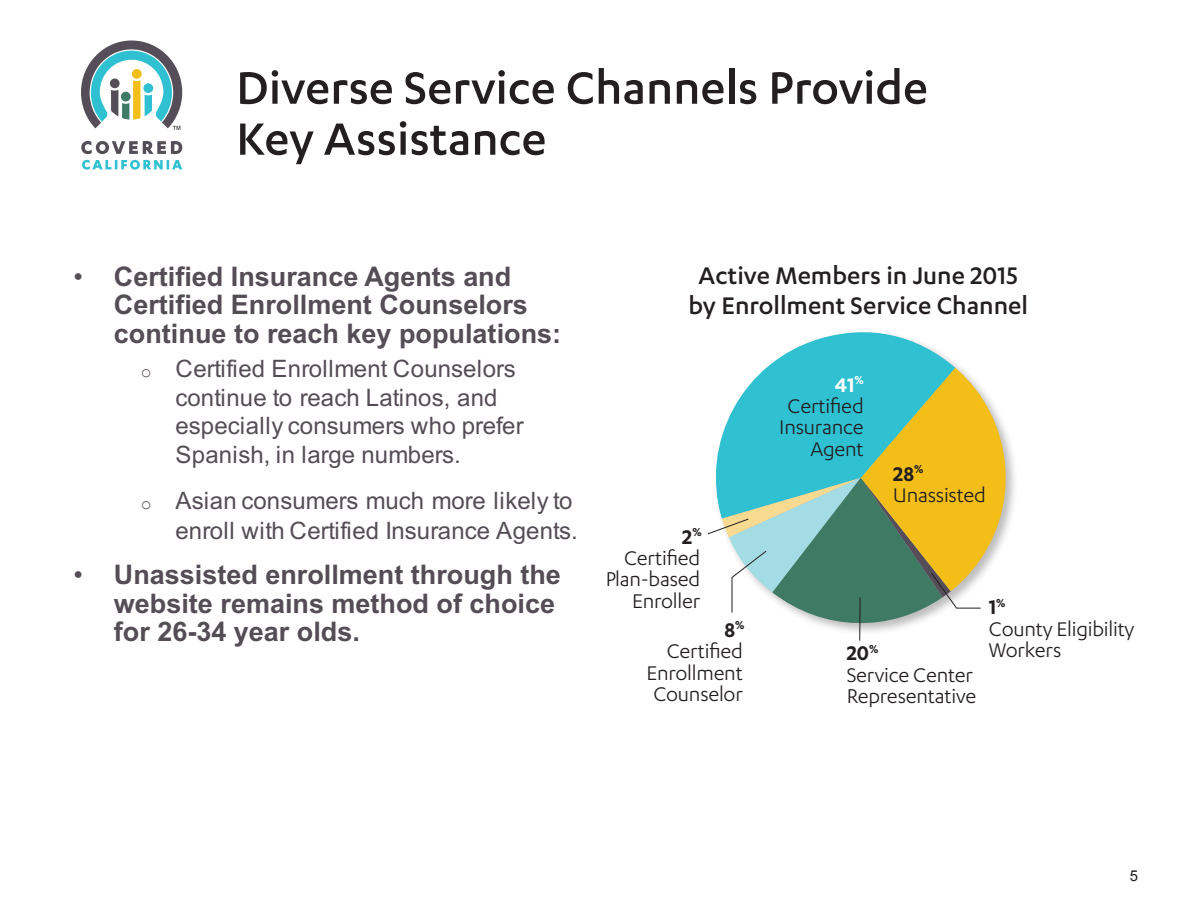
<style>
.page{position:relative;width:1188px;height:918px;background:#fff}
.page>*{position:absolute;margin:0;border:0;box-sizing:border-box;transform-origin:0 0}
.t1{font:500 52.5px/51px "Karbon";color:#231f20}
.t2{font:500 27.9px/29.5px "Karbon";color:#231f20;text-align:center}
.t3{font:700 27px/28.5px "Arial";color:#554d56}
.t4{font:24px/28.5px "Arial";letter-spacing:.005em;color:#554d56}
.t5{font:22.95px/21.3px "Karbon";letter-spacing:-.01em;color:#231f20}
.t6{font:600 22.95px "Karbon";color:#231f20}
.t7{font:15px "Arial";color:#231f20}
.s1{font-weight:400}
.s2{font-family:"Courier New";font-size:18px}
.s3{font-weight:600}
.s4{font-weight:600;color:#fff}
</style>
<div class="page">
<svg style="left:81px;top:141px;width:101px;height:13px"></svg>
<svg style="left:82px;top:160px;width:100px;height:10px"></svg>
<svg style="left:81px;top:40px;width:101px;height:90px"></svg>
<svg style="left:766px;top:332px;width:189px;height:36px;fill:#2fc0d1"></svg>
<hr style="left:859px;top:598px;width:2px;height:43px;background:#231f20">
<svg style="left:707px;top:368px;width:308px;height:265px"></svg>
<p class="t1" style="left:236px;top:61px;width:693px">Diverse Service Channels Provide<br>Key Assistance</p>
<p class="t3" style="left:114px;top:262px;width:449px;text-indent:-40px"><span class="s1">•</span> Certified Insurance Agents and<br>Certified Enrollment Counselors continue to reach key populations:</p>
<p class="t4" style="left:175px;top:355px;width:350px;text-indent:-34px"><span class="s2">o</span> Certified Enrollment Counselors continue to reach Latinos, and especially consumers who prefer<br>Spanish, in large numbers.</p>
<p class="t4" style="left:141px;top:486px;width:439px;line-height:30px;text-align:right"><span class="s2">o</span> Asian consumers much more likely to enroll with Certified Insurance Agents.</p>
<p class="t3" style="left:114px;top:561px;width:448px;text-indent:-40px"><span class="s1">•</span> Unassisted enrollment through the website remains method of choice for 26--34 year olds.</p>
<p class="t2" style="left:688px;top:260px;width:341px">Active Members in June 2015 by Enrollment Service Channel</p>
<p class="t5" style="left:605px;top:525px;width:98px;text-align:right"><span class="s3">2</span><sup>%<br></sup>Certified<br>Plan-based<br>Enroller</p>
<p class="t5" style="left:646px;top:619px;width:99px;text-align:right"><span class="s3">8</span><sup>%<br></sup>Certified<br>Enrollment<br>Counselor</p>
<p class="t5" style="left:779px;top:373px;width:86px;text-align:right"><span class="s4">41</span><sup>%<br></sup>Certified<br>Insurance<br>Agent</p>
<p class="t5" style="left:893px;top:463px;width:94px"><span class="s3">28</span><sup>%<br></sup>Unassisted</p>
<p class="t5" style="left:989px;top:596px;width:147px"><span class="s3">1</span><sup>%<br></sup>County Eligibility</p>
<p class="t6" style="left:847px;top:640px;width:33px">20<sup>%</sup></p>
<p class="t5" style="left:989px;top:639px;width:74px">Workers</p>
<p class="t5" style="left:847px;top:663px;width:131px">Service Center<br>Representative</p>
<p class="t7" style="left:1130px;top:866px;width:10px">5</p>
</div>
